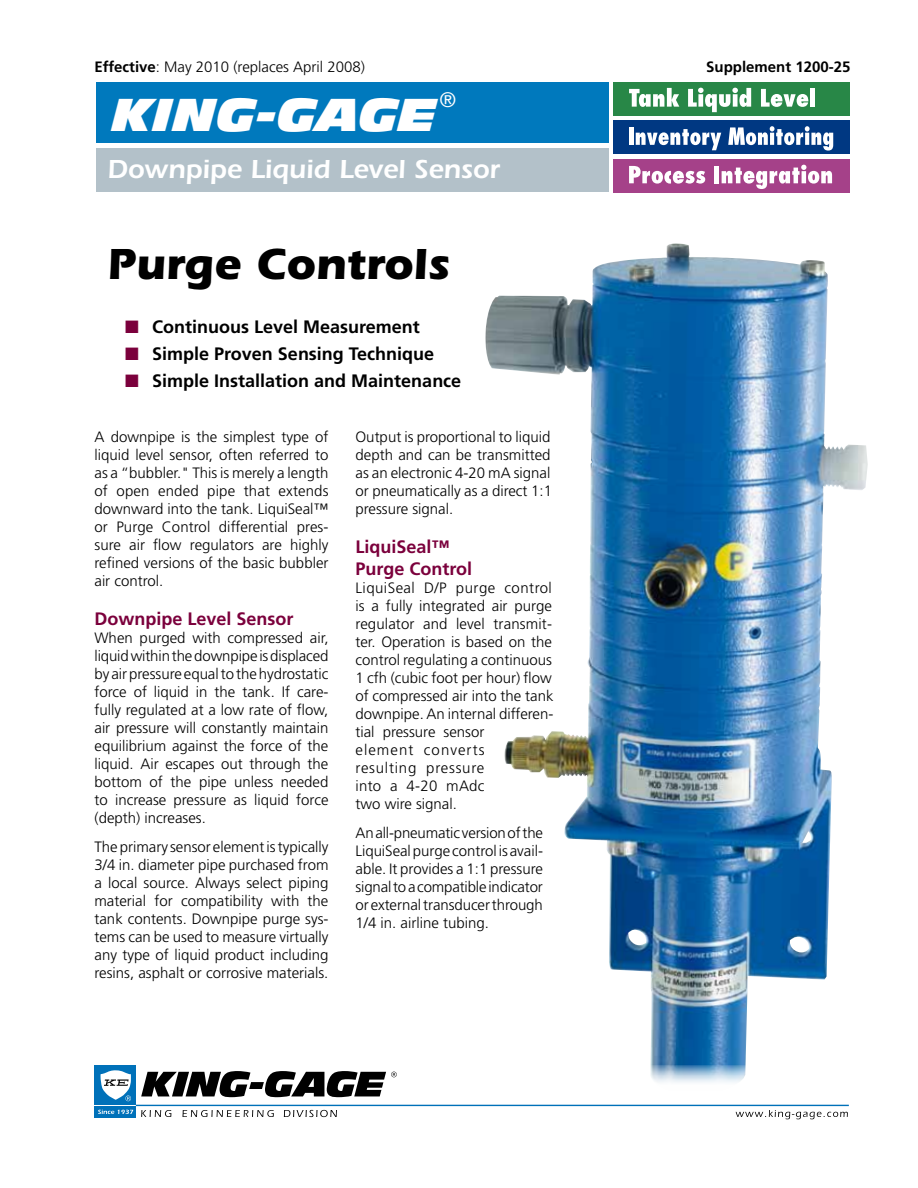
<style>
.page{position:relative;width:918px;height:1188px;background:#fff}
.page>*{position:absolute;margin:0;border:0;box-sizing:border-box;transform-origin:0 0}
.t1{font:700 45px "Itc Eras";color:#000}
.t2{font:italic 45px "Antique Olive Nord";color:#fff}
.t3{font:600 27px "Itc Eras";color:#fff}
.t4{font:300 21px "Frutiger";color:#fff}
.t5{font:700 18px "Frutiger";color:#000}
.t6{font:700 18px/21.6px "Frutiger";color:#7b003c}
.t7{font:300 15px/18px "Frutiger";color:#000;text-align:justify}
.t8{font:700 15px "Frutiger";color:#000}
.s1{font-weight:700}
.s2{color:#7b003c}
</style>
<div class="page">
<img style="left:485px;top:245px;width:383px;height:820px">
<div style="left:96px;top:149px;width:512px;height:43px;background:#b3c1c9"></div>
<div style="left:96px;top:82px;width:512px;height:60px;background:#0079bd"></div>
<div style="left:614px;top:121px;width:236px;height:33px;background:#003882"></div>
<hr style="left:629px;top:127px;width:4px;height:18px;background:#fff">
<svg style="left:636px;top:129px;width:85px;height:21px"></svg>
<svg style="left:728px;top:126px;width:105px;height:25px"></svg>
<div style="left:614px;top:159px;width:236px;height:33px;background:#a54189"></div>
<div style="left:614px;top:82px;width:236px;height:33px;background:#288747"></div>
<svg style="left:629px;top:166px;width:76px;height:18px"></svg>
<div style="left:714px;top:166px;width:5px;height:17px;background:#fff"></div>
<svg style="left:722px;top:165px;width:110px;height:24px"></svg>
<svg style="left:629px;top:88px;width:50px;height:19px"></svg>
<svg style="left:688px;top:88px;width:63px;height:24px"></svg>
<svg style="left:761px;top:89px;width:47px;height:18px"></svg>
<div style="left:810px;top:88px;width:5px;height:19px;background:#fff"></div>
<hr style="left:136px;top:1105px;width:713px;height:1px;background:#0071b9">
<svg style="left:141px;top:1110px;width:30px;height:7px"></svg>
<svg style="left:182px;top:1110px;width:92px;height:7px"></svg>
<svg style="left:736px;top:1110px;width:112px;height:9px"></svg>
<div style="left:95px;top:1065px;width:41px;height:40px;background:#0071b9"></div>
<div style="left:94px;top:1106px;width:42px;height:12px;background:#0071b9"></div>
<svg style="left:100px;top:1070px;width:31px;height:32px"></svg>
<svg style="left:98px;top:1110px;width:35px;height:4px"></svg>
<svg style="left:141px;top:1071px;width:256px;height:26px"></svg>
<svg style="left:284px;top:1110px;width:53px;height:7px"></svg>
<p class="t7" style="left:94px;top:58px;width:272px"><span class="s1">Effective</span>: May 2010 (replaces April 2008)</p>
<p class="t8" style="left:706px;top:58px;width:146px">Supplement 1200-25</p>
<h3 class="t4" style="left:439px;top:88px;width:18px">®</h3>
<h1 class="t2" style="left:112px;top:86px;width:325px">KING-GAGE</h1>
<h2 class="t3" style="left:108px;top:154px;width:394px">Downpipe Liquid Level Sensor</h2>
<h1 class="t1" style="left:107px;top:238px;width:344px">Purge Controls</h1>
<p class="t5" style="left:125px;top:316px;width:296px"><span class="s2">■</span> Continuous Level Measurement</p>
<p class="t5" style="left:125px;top:343px;width:310px"><span class="s2">■</span> Simple Proven Sensing Technique</p>
<p class="t5" style="left:125px;top:370px;width:338px"><span class="s2">■</span> Simple Installation and Maintenance</p>
<p class="t7" style="left:94px;top:428px;width:236px">A downpipe is the simplest type of liquid level sensor, often referred to as a “bubbler." This is merely a length of open ended pipe that extends downward into the tank. LiquiSeal™ or Purge Control differential pres&shy;sure air flow regulators are highly refined versions of the basic bubbler air control.</p>
<p class="t6" style="left:94px;top:608px;width:201px">Downpipe Level Sensor</p>
<p class="t7" style="left:94px;top:629px;width:236px">When purged with compressed air, liquid within the downpipe is displaced by air pressure equal to the hydrostatic force of liquid in the tank. If care&shy;fully regulated at a low rate of flow, air pressure will constantly maintain equilibrium against the force of the liquid. Air escapes out through the bottom of the pipe unless needed to increase pressure as liquid force (depth) increases.</p>
<p class="t7" style="left:94px;top:838px;width:236px">The primary sensor element is typically 3/4 in. diameter pipe purchased from a local source. Always select piping material for compatibility with the tank contents. Downpipe purge sys&shy;tems can be used to measure virtually any type of liquid product including resins, asphalt or corrosive materials.</p>
<p class="t7" style="left:356px;top:428px;width:198px">Output is proportional to liquid depth and can be transmitted as an electronic 4-20 mA signal or pneumatically as a direct 1:1 pressure signal.</p>
<p class="t6" style="left:356px;top:536px;width:118px">LiquiSeal™<br>Purge Control</p>
<p class="t7" style="left:356px;top:579px;width:200px;text-align:left">LiquiSeal D/P purge control is a fully integrated air purge regulator and level transmit&shy;ter. Operation is based on the control regulating a continuous<br>1 cfh (cubic foot per hour) flow of compressed air into the tank downpipe. An internal differen&shy;tial pressure sensor<br>element converts<br>resulting pressure<br>into a 4-20 mAdc<br>two wire signal.</p>
<p class="t7" style="left:356px;top:824px;width:189px">An all-pneumatic version of the LiquiSeal purge control is avail&shy;able. It provides a 1:1 pressure signal to a compatible indicator or external transducer through 1/4 in. airline tubing.</p>
</div>
